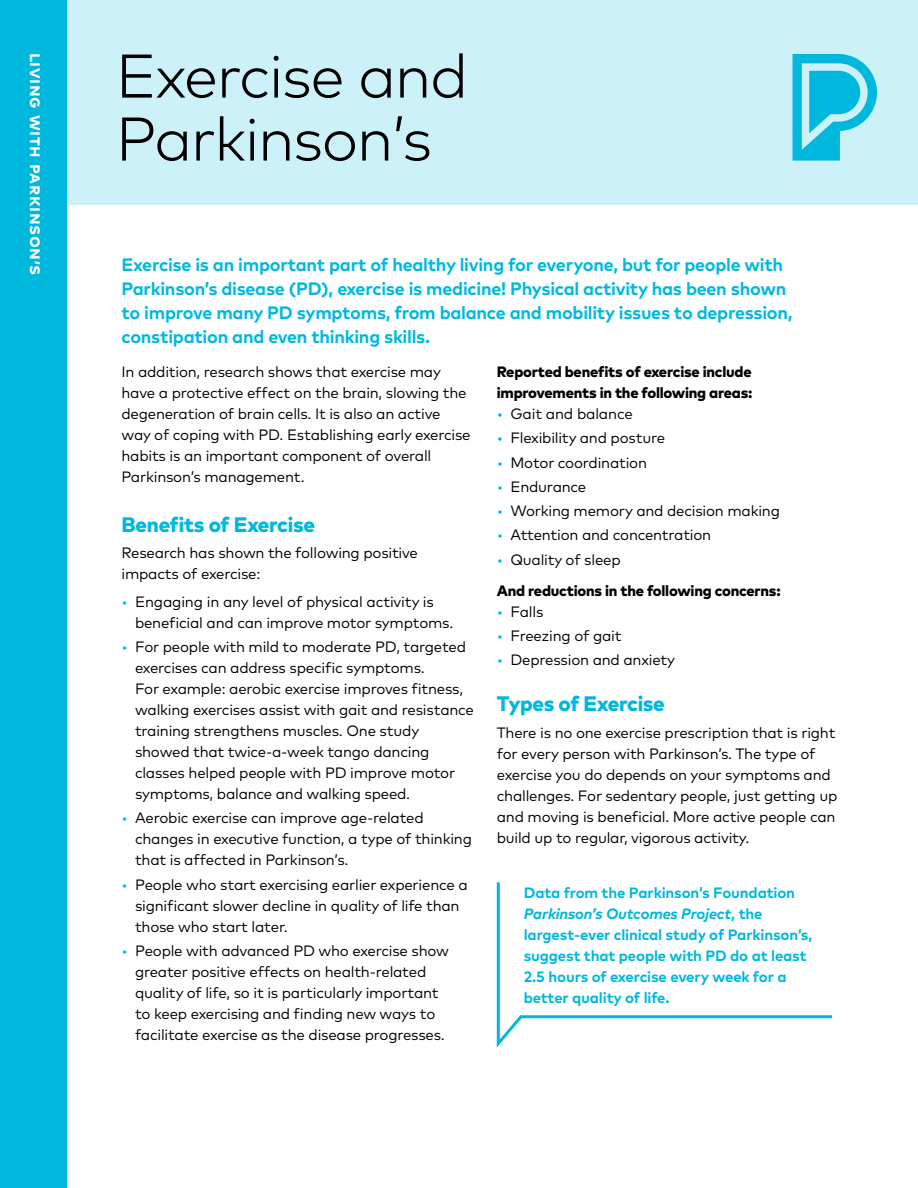
<style>
.page{position:relative;width:918px;height:1188px;background:#fff}
.page>*{position:absolute;margin:0;border:0;box-sizing:border-box;transform-origin:0 0}
.t1{font:300 61.5px/63px "Mark OT";letter-spacing:-.025em;color:#000}
.t2{font:800 21px "Mark OT";letter-spacing:-.015em;color:#00b8de}
.t3{font:700 18px/24px "Mark OT";letter-spacing:-.015em;color:#00b8de}
.t4{font:700 18px "Mark OT";letter-spacing:.04em;color:#fff}
.t5{font:15px/21px "Mark OT";letter-spacing:-.015em;color:#000}
.t6{font:700 15px/21px "Mark OT";letter-spacing:-.01em;color:#00b8de}
.t7{font:800 15px/21px "Mark OT";letter-spacing:-.015em;color:#000}
.s1{color:#00b8de}
.s2{font-weight:400;color:#00b8de}
.s3{font-weight:400}
.s4{font-style:italic}
</style>
<div class="page">
<div style="left:68px;top:0;width:850px;height:205px;background:#ccf1f8"></div>
<div style="left:0;top:0;width:68px;height:1188px;background:#00b8de"></div>
<svg style="left:793px;top:54px;width:84px;height:107px"></svg>
<svg style="left:496px;top:882px;width:337px;height:166px"></svg>
<p class="t4" style="left:48px;top:53px;width:224px;rotate:90deg">living with parkinson’s</p>
<h1 class="t1" style="left:116px;top:44px;width:354px">Exercise and<br>Parkinson’s</h1>
<p class="t3" style="left:122px;top:252px;width:673px">Exercise is an important part of healthy living for everyone, but for people with Parkinson’s disease (PD), exercise is medicine! Physical activity has been shown to improve many PD symptoms, from balance and mobility issues to depression, constipation and even thinking skills.</p>
<p class="t5" style="left:122px;top:361px;width:351px">In addition, research shows that exercise may have a protective effect on the brain, slowing the degeneration of brain cells. It is also an active way of coping with PD. Establishing early exercise habits is an important component of overall Parkinson’s management.</p>
<h2 class="t2" style="left:122px;top:511px;width:195px">Benefits of Exercise</h2>
<p class="t5" style="left:122px;top:542px;width:298px">Research has shown the following positive impacts of exercise:</p>
<p class="t5" style="left:135px;top:591px;width:320px;text-indent:-14px"><span class="s1">•</span> Engaging in any level of physical activity is beneficial and can improve motor symptoms.</p>
<p class="t5" style="left:135px;top:636px;width:341px;text-indent:-14px"><span class="s1">•</span> For people with mild to moderate PD, targeted exercises can address specific symptoms.<br>For example: aerobic exercise improves fitness, walking exercises assist with gait and resistance training strengthens muscles. One study showed that twice-a-week tango dancing classes helped people with PD improve motor symptoms, balance and walking speed.</p>
<p class="t5" style="left:135px;top:807px;width:338px;text-indent:-14px"><span class="s1">•</span> Aerobic exercise can improve age-related changes in executive function, a type of thinking that is affected in Parkinson’s.</p>
<p class="t5" style="left:135px;top:874px;width:334px;text-indent:-14px"><span class="s1">•</span> People who start exercising earlier experience a significant slower decline in quality of life than those who start later.</p>
<p class="t5" style="left:135px;top:940px;width:316px;text-indent:-14px"><span class="s1">•</span> People with advanced PD who exercise show greater positive effects on health-related quality of life, so it is particularly important to keep exercising and finding new ways to facilitate exercise as the disease progresses.</p>
<p class="t7" style="left:497px;top:361px;width:257px">Reported benefits of exercise include improvements in the following areas:</p>
<p class="t5" style="left:497px;top:403px;width:138px"><span class="s1">•</span> Gait and balance</p>
<p class="t5" style="left:497px;top:427px;width:170px"><span class="s1">•</span> Flexibility and posture</p>
<p class="t5" style="left:497px;top:452px;width:152px"><span class="s1">•</span> Motor coordination</p>
<p class="t5" style="left:497px;top:476px;width:91px"><span class="s1">•</span> Endurance</p>
<p class="t5" style="left:497px;top:500px;width:285px"><span class="s1">•</span> Working memory and decision making</p>
<p class="t5" style="left:497px;top:524px;width:216px"><span class="s1">•</span> Attention and concentration</p>
<p class="t7" style="left:497px;top:543px;width:285px;line-height:31px"><span class="s2">•</span> <span class="s3">Quality of sleep<br></span>And reductions in the following concerns:</p>
<p class="t5" style="left:497px;top:601px;width:48px"><span class="s1">•</span> Falls</p>
<p class="t5" style="left:497px;top:625px;width:126px"><span class="s1">•</span> Freezing of gait</p>
<p class="t5" style="left:497px;top:649px;width:180px"><span class="s1">•</span> Depression and anxiety</p>
<h2 class="t2" style="left:497px;top:690px;width:170px">Types of Exercise</h2>
<p class="t5" style="left:497px;top:722px;width:342px">There is no one exercise prescription that is right for every person with Parkinson’s. The type of exercise you do depends on your symptoms and challenges. For sedentary people, just getting up and moving is beneficial. More active people can build up to regular, vigorous activity.</p>
<p class="t6" style="left:524px;top:882px;width:290px">Data from the Parkinson’s Foundation <span class="s4">Parkinson’s Outcomes Project</span>, the largest-ever clinical study of Parkinson’s, suggest that people with PD do at least 2.5 hours of exercise every week for a better quality of life.</p>
</div>
